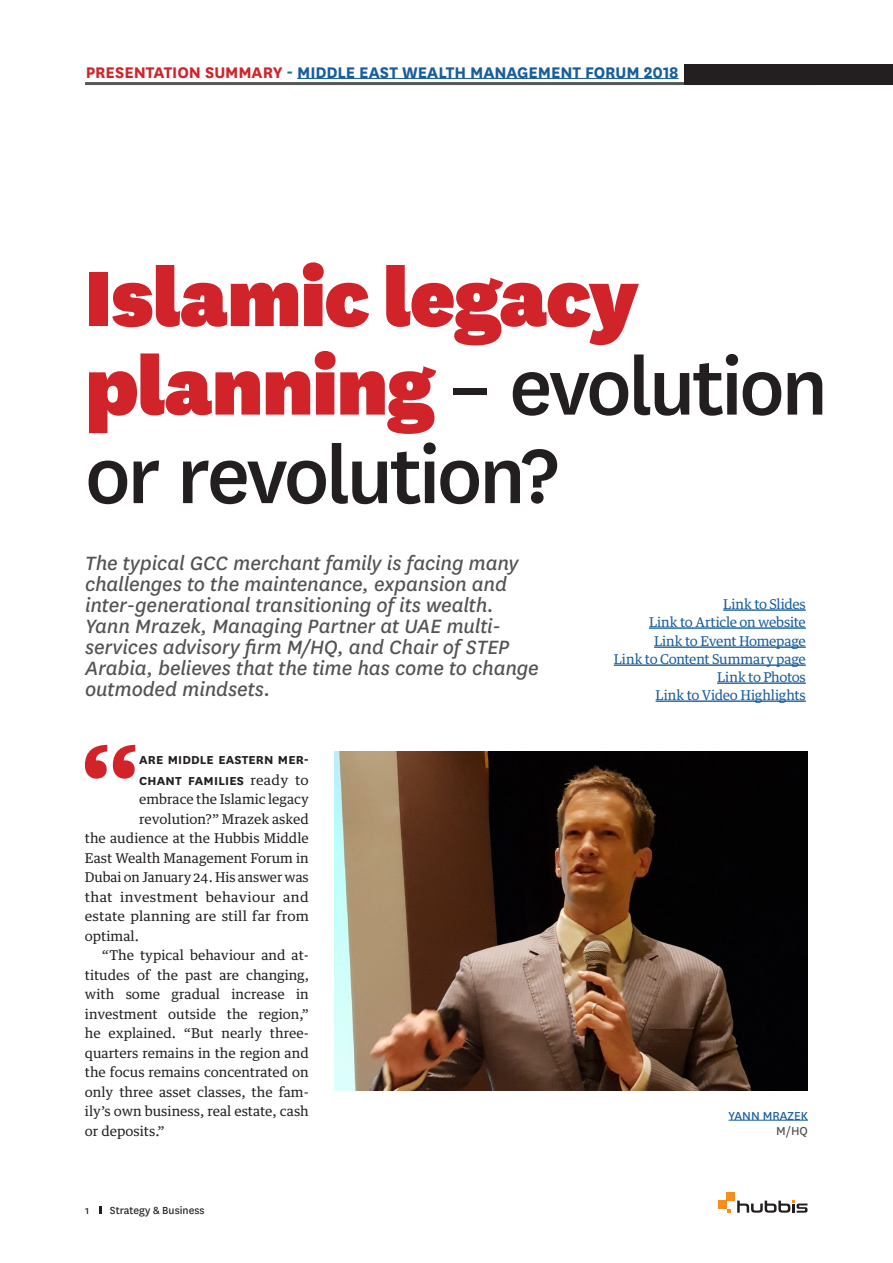
<style>
.page{position:relative;width:893px;height:1263px;background:#fff}
.page>*{position:absolute;margin:0;border:0;box-sizing:border-box;transform-origin:0 0}
.t1{font:700 120.45px "National";color:#d1232a}
.t2{font:900 91.5px "National";letter-spacing:-.02em;color:#d1232a}
.t3{font:500 90px/88.5px "National";letter-spacing:-.04em;color:#231f20}
.t4{font:italic 22.5px/21px "National";letter-spacing:-.01em;color:#535355}
.t5{font:700 18px "National";letter-spacing:-.005em;color:#175d9e}
.t6{font:13.5px/19.5px "Guardian Text Egyp";color:#231f20;text-align:justify}
.t7{font:13.5px "Guardian Text Egyp";letter-spacing:-.015em;color:#175d9e}
.t8{font:700 13.5px/21px "National";letter-spacing:.01em;color:#231f20}
.t9{font:13.5px "Guardian Text Egyp";letter-spacing:.025em;color:#231f20}
.t10{font:13.5px "National";color:#175d9e}
.t11{font:13.5px "National";color:#535355}
.t12{font:12px "National";color:#231f20}
.s1{color:#d1232a}
.s2{color:#18729a}
.s3{font-weight:900;font-size:91.5px;color:#d1232a}
.s4{font-family:"Guardian Text Egyp";font-weight:400}
</style>
<div class="page">
<svg style="left:100px;top:1206px;width:2px;height:8px"></svg>
<hr style="left:85px;top:82px;width:732px;height:3px;background:#57585a">
<div style="left:685px;top:64px;width:208px;height:21px;background:#231f20"></div>
<hr style="left:297px;top:78px;width:382px;height:1px;background:#175d9e">
<svg style="left:737px;top:1200px;width:70px;height:13px"></svg>
<div style="left:727px;top:1192px;width:8px;height:8px;background:#f68e1e"></div>
<div style="left:718px;top:1200px;width:9px;height:9px;background:#f68e1e"></div>
<hr style="left:729px;top:1120px;width:79px;height:1px;background:#175d9e">
<img style="left:334px;top:752px;width:474px;height:339px">
<hr style="left:723px;top:609px;width:83px;height:2px;background:#175d9e">
<hr style="left:649px;top:627px;width:157px;height:2px;background:#175d9e">
<hr style="left:654px;top:646px;width:152px;height:2px;background:#175d9e">
<hr style="left:614px;top:664px;width:192px;height:2px;background:#175d9e">
<hr style="left:717px;top:682px;width:89px;height:2px;background:#175d9e">
<hr style="left:656px;top:700px;width:150px;height:2px;background:#175d9e">
<p class="t5" style="left:86px;top:60px;width:594px"><span class="s1">PRESENTATION SUMMARY</span> <span class="s2">-</span> MIDDLE EAST WEALTH MANAGEMENT FORUM 2018</p>
<p class="t2" style="left:85px;top:234px;width:556px">Islamic legacy</p>
<p class="t3" style="left:85px;top:338px;width:744px"><span class="s3">planning</span> – evolution or revolution?</p>
<p class="t4" style="left:85px;top:551px;width:455px">The typical GCC merchant family is facing many challenges to the maintenance, expansion and inter-generational transitioning of its wealth.<br>Yann Mrazek, Managing Partner at UAE multi&shy;services advisory firm M/HQ, and Chair of STEP Arabia, believes that the time has come to change outmoded mindsets.</p>
<p class="t1" style="left:81px;top:705px;width:60px">“</p>
<p class="t8" style="left:139px;top:748px;width:171px">ARE MIDDLE EASTERN MER-<br>CHANT FAMILIES <span class="s4">ready to</span></p>
<p class="t6" style="left:139px;top:788px;width:171px">embrace the Islamic legacy</p>
<p class="t6" style="left:139px;top:808px;width:171px">revolution?” Mrazek asked</p>
<p class="t6" style="left:85px;top:827px;width:225px">the audience at the Hubbis Middle</p>
<p class="t6" style="left:85px;top:847px;width:225px">East Wealth Management Forum in</p>
<p class="t6" style="left:85px;top:866px;width:225px">Dubai on January 24. His answer was</p>
<p class="t9" style="left:85px;top:886px;width:225px">that investment behaviour and</p>
<p class="t6" style="left:85px;top:905px;width:226px">estate planning are still far from</p>
<p class="t6" style="left:85px;top:925px;width:55px">optimal.</p>
<p class="t6" style="left:85px;top:944px;width:225px;text-indent:17px">“The typical behaviour and at&shy;titudes of the past are changing, with some gradual increase in investment outside the region,” he explained. “But nearly three&shy;quarters remains in the region and the focus remains concentrated on only three asset classes, the fam&shy;ily’s own business, real estate, cash or deposits.”</p>
<p class="t12" style="left:85px;top:1202px;width:6px">1</p>
<p class="t12" style="left:110px;top:1202px;width:96px">Strategy &amp; Business</p>
<p class="t7" style="left:723px;top:593px;width:84px">Link to Slides</p>
<p class="t7" style="left:649px;top:611px;width:158px">Link to Article on website</p>
<p class="t7" style="left:654px;top:630px;width:153px">Link to Event Homepage</p>
<p class="t7" style="left:614px;top:648px;width:193px">Link to Content Summary page</p>
<p class="t7" style="left:717px;top:666px;width:90px">Link to Photos</p>
<p class="t7" style="left:656px;top:684px;width:152px">Link to Video Highlights</p>
<p class="t10" style="left:729px;top:1107px;width:81px">YANN MRAZEK</p>
<p class="t11" style="left:776px;top:1122px;width:33px">M/HQ</p>
</div>
